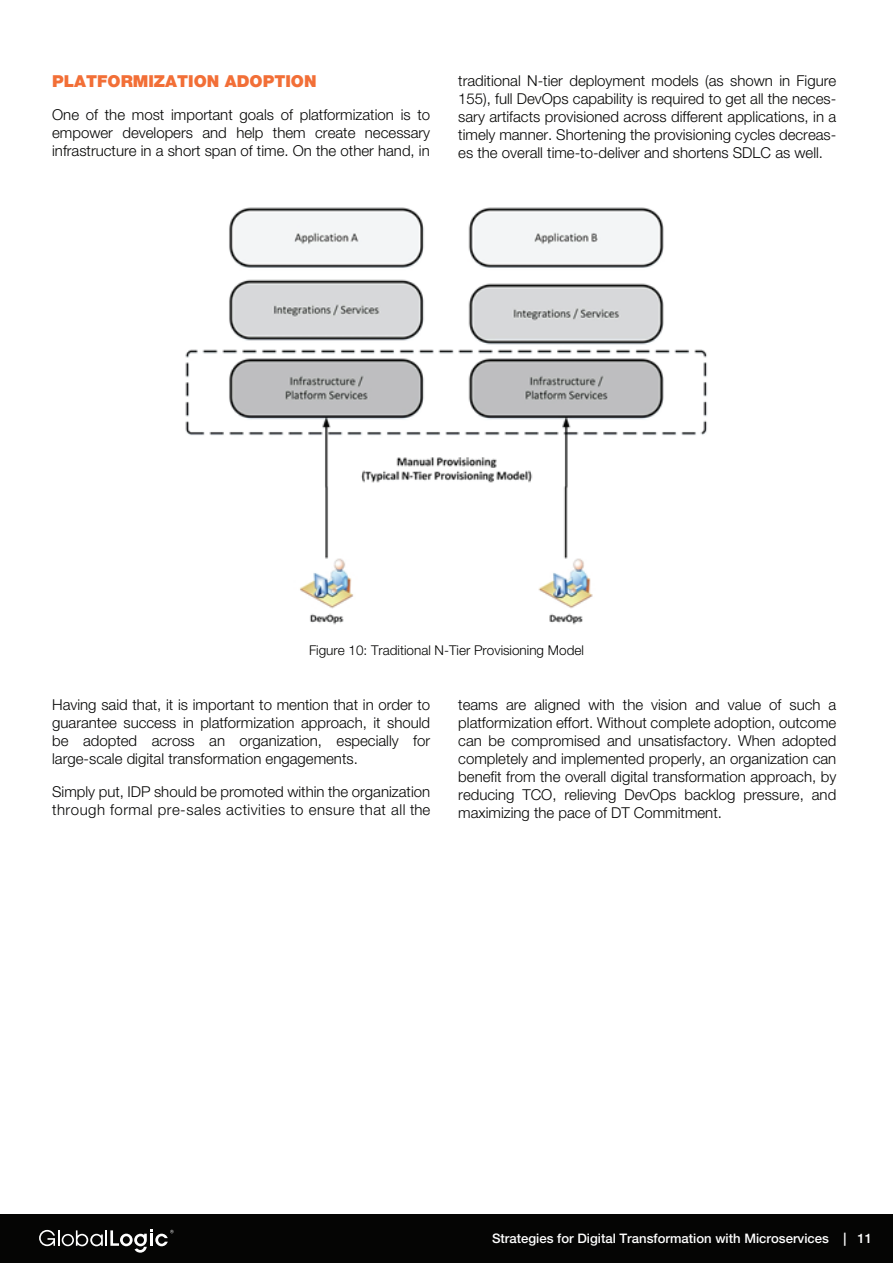
<style>
.page{position:relative;width:893px;height:1263px;background:#fff}
.page>*{position:absolute;margin:0;border:0;box-sizing:border-box;transform-origin:0 0}
.t1{font:900 16.5px "Helvetica Neue";color:#f26f37}
.t2{font:300 15px/18px "Helvetica Neue";color:#050504;text-align:justify}
.t3{font:300 13.5px "Helvetica Neue";color:#050504}
.t4{font:500 13.2px "Helvetica Neue";color:#fff}
</style>
<div class="page">
<div style="left:0;top:1215px;width:893px;height:48px;background:#050504"></div>
<svg style="left:39px;top:1229px;width:135px;height:24px"></svg>
<img style="left:185px;top:207px;width:522px;height:418px">
<p class="t1" style="left:52px;top:71px;width:266px">PLATFORMIZATION ADOPTION</p>
<p class="t2" style="left:52px;top:105px;width:379px">One of the most important goals of platformization is to empower developers and help them create necessary infrastructure in a short span of time. On the other hand, in</p>
<p class="t2" style="left:458px;top:71px;width:380px">traditional N-tier deployment models (as shown in Figure 155), full DevOps capability is required to get all the neces&shy;sary artifacts provisioned across different applications, in a timely manner. Shortening the provisioning cycles decreas&shy;es the overall time-to-deliver and shortens SDLC as well.</p>
<p class="t3" style="left:309px;top:642px;width:276px">Figure 10: Traditional N-Tier Provisioning Model</p>
<p class="t2" style="left:52px;top:695px;width:379px">Having said that, it is important to mention that in order to guarantee success in platformization approach, it should be adopted across an organization, especially for large-scale digital transformation engagements.</p>
<p class="t2" style="left:52px;top:782px;width:380px">Simply put, IDP should be promoted within the organization through formal pre-sales activities to ensure that all the</p>
<p class="t2" style="left:458px;top:695px;width:380px">teams are aligned with the vision and value of such a platformization effort. Without complete adoption, outcome can be compromised and unsatisfactory. When adopted completely and implemented properly, an organization can benefit from the overall digital transformation approach, by reducing TCO, relieving DevOps backlog pressure, and maximizing the pace of DT Commitment.</p>
<p class="t4" style="left:492px;top:1231px;width:382px">Strategies for Digital Transformation with Microservices | 11</p>
</div>
